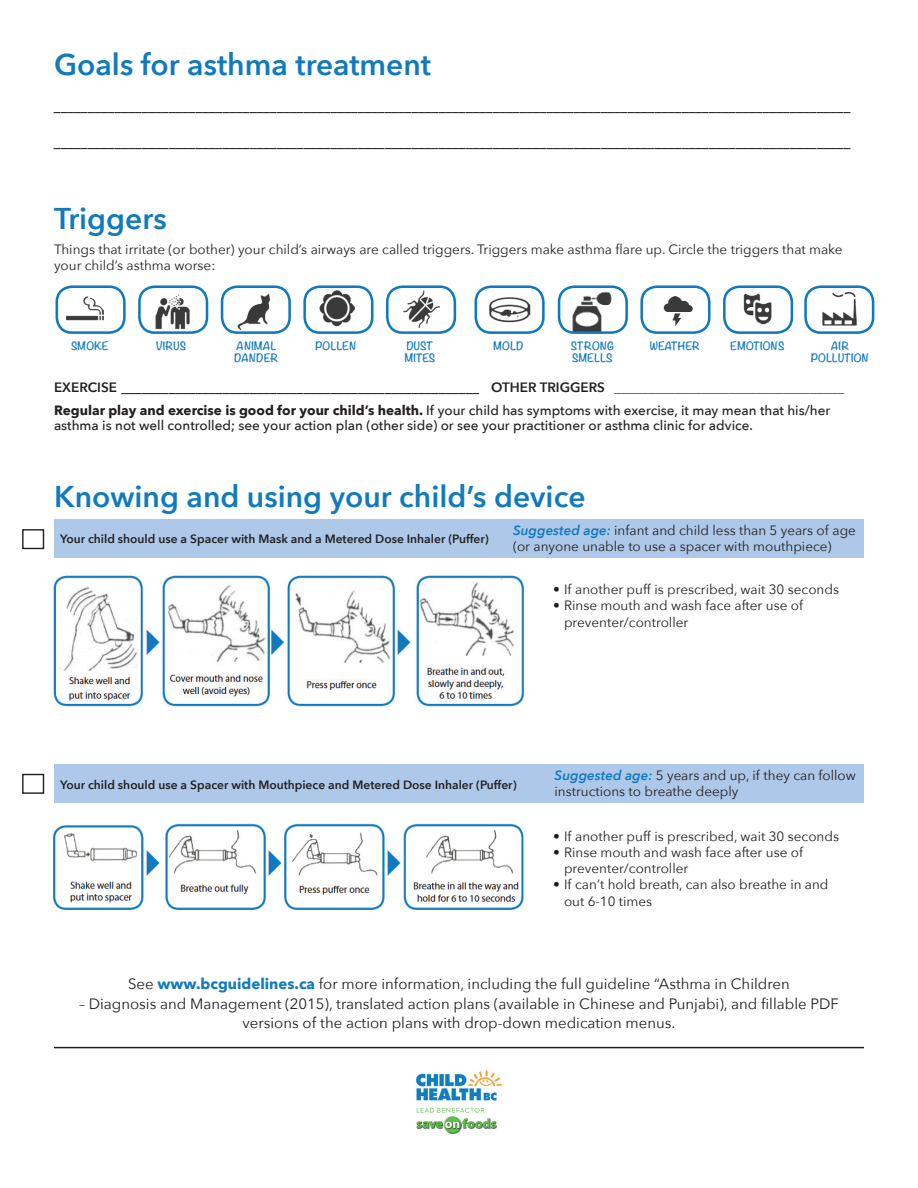
<style>
.page{position:relative;width:918px;height:1188px;background:#fff}
.page>*{position:absolute;margin:0;border:0;box-sizing:border-box;transform-origin:0 0}
.t1{font:600 30px "Avenir Next";color:#117abe}
.t2{font:15px/19.5px "Avenir Next";color:#231f20;text-align:center}
.t3{font:13.5px/16.2px "Avenir Next";color:#231f20}
.t4{font:600 13.5px "Avenir Next";color:#231f20}
.t5{font:500 13.5px/15px "Avenir Next";color:#231f20}
.t6{font:600 12px "Avenir Next";color:#231f20}
.t7{font:700 10.2px "Noteworthy";color:#117abe}
.t8{font:700 10.2px "Noteworthy";letter-spacing:-.045em;color:#117abe}
.s1{font-weight:400}
.s2{font-weight:700}
.s3{font-weight:600;font-style:italic;color:#117abe}
.s4{font-weight:700;color:#117abe}
</style>
<div class="page">
<img style="left:53px;top:575px;width:471px;height:132px">
<div style="left:55px;top:765px;width:809px;height:38px;background:#adc8e8"></div>
<div style="left:55px;top:519px;width:809px;height:39px;background:#adc8e8"></div>
<div style="left:22px;top:529px;width:22px;height:20px;border:1px solid #231f20"></div>
<div style="left:22px;top:774px;width:22px;height:20px;border:1px solid #231f20"></div>
<img style="left:416px;top:1070px;width:86px;height:64px">
<hr style="left:54px;top:1047px;width:810px;height:1px;background:#231f20">
<img style="left:53px;top:823px;width:471px;height:87px">
<img style="left:57px;top:288px;width:65px;height:41px">
<div style="left:56px;top:285px;width:70px;height:49px;border:3px solid #117abe;border-radius:15px"></div>
<img style="left:559px;top:289px;width:66px;height:44px">
<div style="left:558px;top:285px;width:70px;height:49px;border:3px solid #117abe;border-radius:15px"></div>
<img style="left:142px;top:290px;width:65px;height:42px">
<div style="left:138px;top:285px;width:70px;height:49px;border:3px solid #117abe;border-radius:15px"></div>
<img style="left:644px;top:290px;width:63px;height:40px">
<div style="left:640px;top:285px;width:71px;height:49px;border:3px solid #117abe;border-radius:15px"></div>
<img style="left:222px;top:291px;width:68px;height:40px">
<div style="left:221px;top:285px;width:70px;height:49px;border:3px solid #117abe;border-radius:15px"></div>
<img style="left:726px;top:288px;width:66px;height:41px">
<div style="left:723px;top:285px;width:70px;height:49px;border:3px solid #117abe;border-radius:15px"></div>
<img style="left:307px;top:289px;width:63px;height:39px">
<div style="left:303px;top:285px;width:71px;height:49px;border:3px solid #117abe;border-radius:15px"></div>
<img style="left:477px;top:288px;width:64px;height:40px">
<div style="left:475px;top:285px;width:70px;height:49px;border:3px solid #117abe;border-radius:15px"></div>
<img style="left:808px;top:288px;width:65px;height:41px">
<div style="left:804px;top:285px;width:70px;height:49px;border:3px solid #117abe;border-radius:15px"></div>
<img style="left:387px;top:289px;width:68px;height:41px">
<div style="left:386px;top:285px;width:70px;height:49px;border:3px solid #117abe;border-radius:15px"></div>
<h1 class="t1" style="left:54px;top:39px;width:379px">Goals for asthma treatment</h1>
<p class="t4" style="left:54px;top:95px;width:798px">______________________________________________________________________________________________________________________</p>
<p class="t4" style="left:54px;top:131px;width:798px">______________________________________________________________________________________________________________________</p>
<h1 class="t1" style="left:54px;top:192px;width:114px">Triggers</h1>
<p class="t3" style="left:54px;top:240px;width:790px">Things that irritate (or bother) your child’s airways are called triggers. Triggers make asthma flare up. Circle the triggers that make your child’s asthma worse:</p>
<p class="t7" style="left:71px;top:337px;width:39px">SMOKE</p>
<p class="t7" style="left:156px;top:337px;width:32px">VIRUS</p>
<p class="t7" style="left:236px;top:337px;width:42px">ANIMAL</p>
<p class="t7" style="left:315px;top:337px;width:43px">POLLEN</p>
<p class="t7" style="left:407px;top:337px;width:28px">DUST</p>
<p class="t7" style="left:493px;top:337px;width:32px">MOLD</p>
<p class="t7" style="left:571px;top:337px;width:45px">STRONG</p>
<p class="t8" style="left:650px;top:337px;width:52px">WEATHER</p>
<p class="t7" style="left:730px;top:337px;width:55px">EMOTIONS</p>
<p class="t7" style="left:831px;top:337px;width:20px">AIR</p>
<p class="t7" style="left:235px;top:348px;width:45px">DANDER</p>
<p class="t7" style="left:405px;top:348px;width:32px">MITES</p>
<p class="t7" style="left:572px;top:348px;width:42px">SMELLS</p>
<p class="t7" style="left:811px;top:348px;width:59px">POLLUTION</p>
<p class="t4" style="left:54px;top:376px;width:791px">EXERCISE _____________________________________________________ OTHER TRIGGERS <span class="s1">__________________________________</span></p>
<p class="t5" style="left:54px;top:402px;width:778px"><span class="s2">Regular play and exercise is good for your child’s health.</span> If your child has symptoms with exercise, it may mean that his/her asthma is not well controlled; see your action plan (other side) or see your practitioner or asthma clinic for advice.</p>
<h1 class="t1" style="left:54px;top:471px;width:533px">Knowing and using your child’s device</h1>
<p class="t6" style="left:60px;top:528px;width:430px">Your child should use a Spacer with Mask and a Metered Dose Inhaler (Puffer)</p>
<p class="t3" style="left:513px;top:521px;width:344px"><span class="s3">Suggested age:</span> infant and child less than 5 years of age (or anyone unable to use a spacer with mouthpiece)</p>
<p class="t3" style="left:553px;top:581px;width:287px">• If another puff is prescribed, wait 30 seconds</p>
<p class="t3" style="left:564px;top:597px;width:240px;text-indent:-11px">• Rinse mouth and wash face after use of preventer/controller</p>
<p class="t6" style="left:60px;top:774px;width:458px">Your child should use a Spacer with Mouthpiece and Metered Dose Inhaler (Puffer)</p>
<p class="t3" style="left:555px;top:767px;width:303px"><span class="s3">Suggested age:</span> 5 years and up, if they can follow instructions to breathe deeply</p>
<p class="t3" style="left:553px;top:827px;width:287px">• If another puff is prescribed, wait 30 seconds</p>
<p class="t3" style="left:564px;top:844px;width:240px;text-indent:-11px">• Rinse mouth and wash face after use of preventer/controller</p>
<p class="t3" style="left:564px;top:876px;width:266px;text-indent:-11px">• If can’t hold breath, can also breathe in and out 6-10 times</p>
<p class="t2" style="left:128px;top:974px;width:663px">See <span class="s4">www.bcguidelines.ca</span> for more information, including the full guideline “Asthma in Children</p>
<p class="t2" style="left:79px;top:993px;width:761px">– Diagnosis and Management (2015), translated action plans (available in Chinese and Punjabi), and fillable PDF versions of the action plans with drop-down medication menus.</p>
</div>
